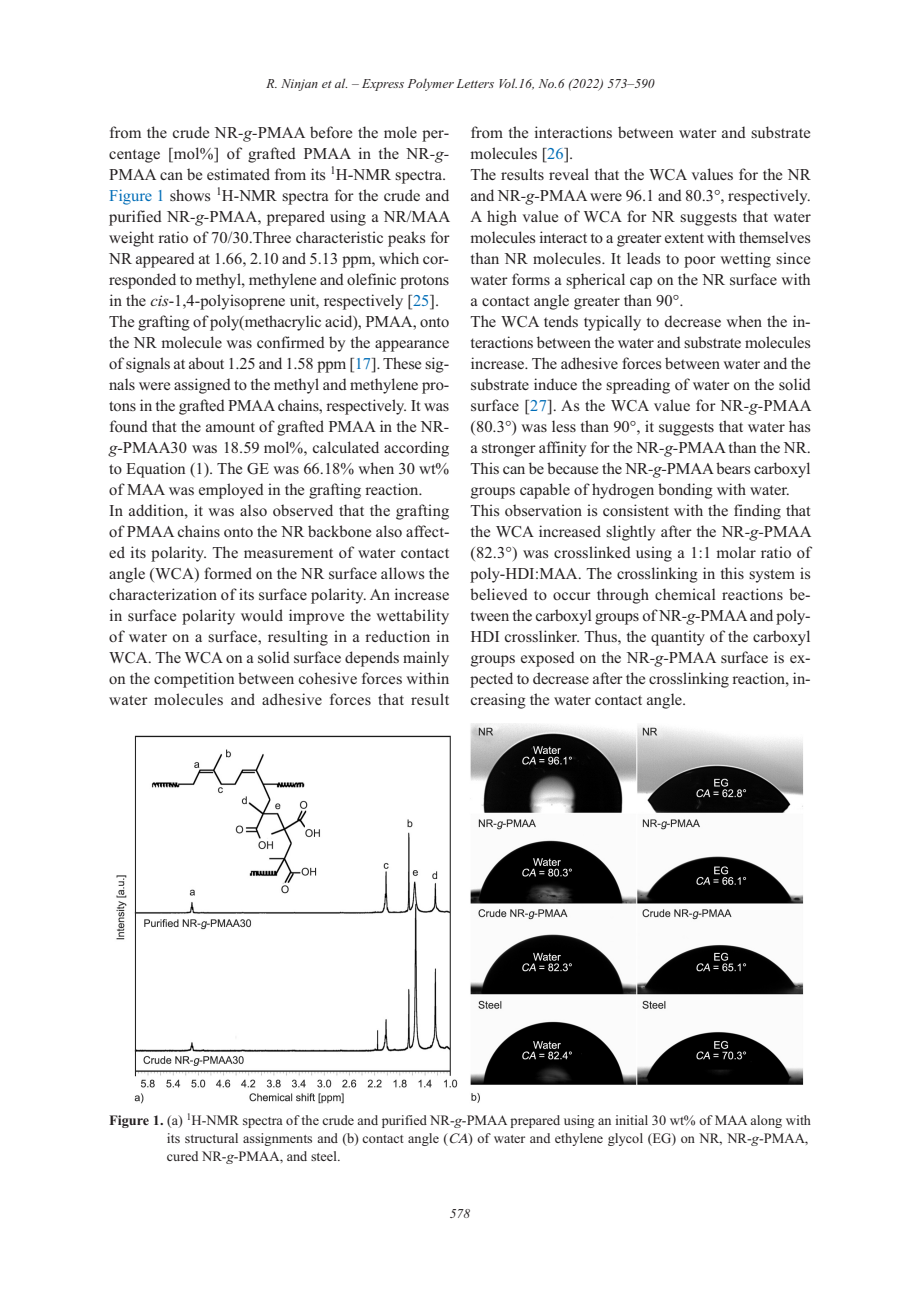
<style>
.page{position:relative;width:920px;height:1290px;background:#fff}
.page>*{position:absolute;margin:0;border:0;box-sizing:border-box;transform-origin:0 0}
.t1{font:16.5px/21px "Times New Roman";color:#231f20}
.t2{font:14.25px/18px "Times New Roman";color:#231f20}
.t3{font:italic 13.5px "Times New Roman";color:#231f20}
.s1{font-style:italic}
.s2{color:#006db7}
.s3{font-weight:700}
</style>
<div class="page">
<img style="left:116px;top:723px;width:688px;height:381px">
<p class="t3" style="left:267px;top:76px;width:389px">R. Ninjan et al. – Express Polymer Letters Vol.16, No.6 (2022) 573–590</p>
<p class="t1" style="left:109px;top:122px;width:343px">from the crude NR<span class="s1">-g-</span>PMAA before the mole per&shy;centage [mol%] of grafted PMAA in the NR<span class="s1">-g-</span>PMAA can be estimated from its <sup>1</sup>H-NMR spectra.<br><span class="s2">Figure 1</span> shows <sup>1</sup>H-NMR spectra for the crude and purified NR<span class="s1">-g-</span>PMAA, prepared using a NR/MAA weight ratio of 70/30.Three characteristic peaks for NR appeared at 1.66, 2.10 and 5.13 ppm, which cor&shy;responded to methyl, methylene and olefinic protons in the <span class="s1">cis</span>-1,4-polyisoprene unit, respectively [<span class="s2">25</span>].<br>The grafting of poly(methacrylic acid), PMAA, onto the NR molecule was confirmed by the appearance of signals at about 1.25 and 1.58 ppm [<span class="s2">17</span>]. These sig&shy;nals were assigned to the methyl and methylene pro&shy;tons in the grafted PMAA chains, respectively. It was found that the amount of grafted PMAA in the NR&shy;<span class="s1">g-</span>PMAA30 was 18.59 mol%, calculated according to Equation (1). The GE was 66.18% when 30 wt% of MAA was employed in the grafting reaction.<br>In addition, it was also observed that the grafting of PMAA chains onto the NR backbone also affect&shy;ed its polarity. The measurement of water contact angle (WCA) formed on the NR surface allows the characterization of its surface polarity. An increase in surface polarity would improve the wettability of water on a surface, resulting in a reduction in WCA. The WCA on a solid surface depends mainly on the competition between cohesive forces within water molecules and adhesive forces that result</p>
<p class="t1" style="left:471px;top:122px;width:343px">from the interactions between water and substrate molecules [<span class="s2">26</span>].<br>The results reveal that the WCA values for the NR and NR<span class="s1">-g-</span>PMAA were 96.1 and 80.3°, respectively.<br>A high value of WCA for NR suggests that water molecules interact to a greater extent with themselves than NR molecules. It leads to poor wetting since water forms a spherical cap on the NR surface with a contact angle greater than 90°.<br>The WCA tends typically to decrease when the in&shy;teractions between the water and substrate molecules increase. The adhesive forces between water and the substrate induce the spreading of water on the solid surface [<span class="s2">27</span>]. As the WCA value for NR<span class="s1">-g-</span>PMAA (80.3°) was less than 90°, it suggests that water has a stronger affinity for the NR<span class="s1">-g-</span>PMAA than the NR.<br>This can be because the NR<span class="s1">-g-</span>PMAA bears carboxyl groups capable of hydrogen bonding with water.<br>This observation is consistent with the finding that the WCA increased slightly after the NR<span class="s1">-g-</span>PMAA (82.3°) was crosslinked using a 1:1 molar ratio of poly-HDI:MAA. The crosslinking in this system is believed to occur through chemical reactions be&shy;tween the carboxyl groups of NR<span class="s1">-g-</span>PMAA and poly-HDI crosslinker. Thus, the quantity of the carboxyl groups exposed on the NR<span class="s1">-g-</span>PMAA surface is ex&shy;pected to decrease after the crosslinking reaction, in&shy;creasing the water contact angle.</p>
<p class="t2" style="left:167px;top:1111px;width:646px;text-indent:-58px"><span class="s3">Figure 1.</span> (a) <sup>1</sup>H-NMR spectra of the crude and purified NR-<span class="s1">g</span>-PMAA prepared using an initial 30 wt% of MAA along with its structural assignments and (b) contact angle (<span class="s1">CA</span>) of water and ethylene glycol (EG) on NR, NR-<span class="s1">g</span>-PMAA, cured NR-<span class="s1">g</span>-PMAA, and steel.</p>
<p class="t3" style="left:450px;top:1205px;width:22px">578</p>
</div>
